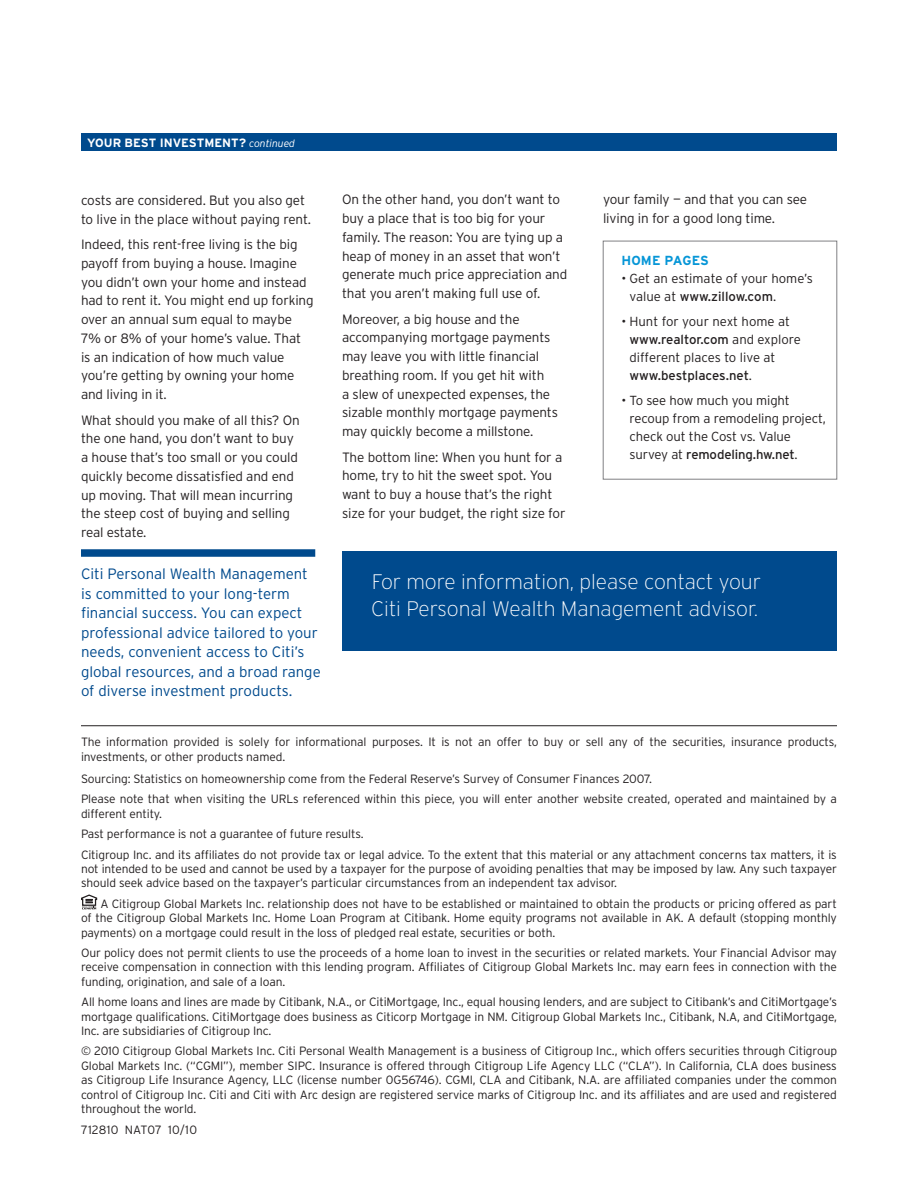
<style>
.page{position:relative;width:918px;height:1188px;background:#fff}
.page>*{position:absolute;margin:0;border:0;box-sizing:border-box;transform-origin:0 0}
.contact_reverse{font:200 21px/27px "Interstate";color:#fff}
.callout_w_blue_bar{font:300 15px/19.5px "Interstate";color:#004a8d}
.body_9_12_5{font:300 13.5px/18.8px "Interstate";letter-spacing:-.01em;color:#231f20}
.body_9_12_5-2{font:300 13.2px/18px "Interstate";letter-spacing:-.01em;color:#231f20}
.body_head{font:700 13.2px "Interstate";letter-spacing:.01em;color:#0696d7}
.ww_disclaimer{font:300 12px/14.4px "Interstate";letter-spacing:-.01em;color:#231f20;text-align:justify}
.first_disclaimer{font:300 12px/14.4px "Interstate";letter-spacing:-.01em;color:#231f20}
.t1{font:700 12px "Interstate";color:#fff}
.legal{font:300 12px "Interstate";letter-spacing:.015em;color:#231f20}
.s1{font-weight:300;font-style:italic;font-size:10.5px}
.s2{font-weight:400}
</style>
<div class="page">
<div style="left:81px;top:134px;width:756px;height:18px;background:#004a8d"></div>
<div style="left:342px;top:551px;width:495px;height:99px;background:#004a8d"></div>
<hr style="left:81px;top:725px;width:756px;height:1px;background:#231f20">
<svg style="left:81px;top:894px;width:16px;height:15px"></svg>
<div style="left:81px;top:549px;width:234px;height:8px;background:#004a8d"></div>
<div style="left:603px;top:241px;width:234px;height:238px;border:1px solid #808083"></div>
<p class="t1" style="left:87px;top:135px;width:210px">YOUR BEST INVESTMENT? <span class="s1">continued</span></p>
<p class="body_9_12_5" style="left:81px;top:191px;width:232px">costs are considered. But you also get to live in the place without paying rent.</p>
<p class="body_9_12_5" style="left:81px;top:235px;width:234px">Indeed, this rent-free living is the big payoff from buying a house. Imagine you didn’t own your home and instead had to rent it. You might end up forking over an annual sum equal to maybe 7% or 8% of your home’s value. That is an indication of how much value you’re getting by owning your home and living in it.</p>
<p class="body_9_12_5" style="left:81px;top:410px;width:220px">What should you make of all this? On the one hand, you don’t want to buy a house that’s too small or you could quickly become dissatisfied and end up moving. That will mean incurring the steep cost of buying and selling real estate.</p>
<p class="callout_w_blue_bar" style="left:81px;top:564px;width:241px">Citi Personal Wealth Management is committed to your long-term financial success. You can expect professional advice tailored to your needs, convenient access to Citi’s global resources, and a broad range of diverse investment products.</p>
<p class="body_9_12_5" style="left:342px;top:190px;width:227px">On the other hand, you don’t want to buy a place that is too big for your family. The reason: You are tying up a heap of money in an asset that won’t generate much price appreciation and that you aren’t making full use of.</p>
<p class="body_9_12_5" style="left:342px;top:309px;width:218px">Moreover, a big house and the accompanying mortgage payments may leave you with little financial breathing room. If you get hit with<br>a slew of unexpected expenses, the sizable monthly mortgage payments may quickly become a millstone.</p>
<p class="body_9_12_5" style="left:342px;top:447px;width:225px">The bottom line: When you hunt for a home, try to hit the sweet spot. You want to buy a house that’s the right size for your budget, the right size for</p>
<p class="body_9_12_5" style="left:603px;top:190px;width:206px">your family — and that you can see living in for a good long time.</p>
<p class="body_head" style="left:621px;top:253px;width:89px">HOME PAGES</p>
<p class="body_9_12_5-2" style="left:630px;top:270px;width:185px;text-indent:-8px">• Get an estimate of your home’s value at <span class="s2">www.zillow.com</span>.</p>
<p class="body_9_12_5-2" style="left:630px;top:312px;width:173px;text-indent:-8px">• Hunt for your next home at <span class="s2">www.realtor.com</span> and explore different places to live at <span class="s2">www.bestplaces.net</span>.</p>
<p class="body_9_12_5-2" style="left:630px;top:391px;width:198px;text-indent:-8px">• To see how much you might recoup from a remodeling project, check out the Cost vs. Value survey at <span class="s2">remodeling.hw.net</span>.</p>
<p class="contact_reverse" style="left:371px;top:568px;width:391px">For more information, please contact your<br>Citi Personal Wealth Management advisor.</p>
<p class="first_disclaimer" style="left:81px;top:735px;width:758px">The information provided is solely for informational purposes. It is not an offer to buy or sell any of the securities, insurance products, investments, or other products named.</p>
<p class="ww_disclaimer" style="left:81px;top:771px;width:573px">Sourcing: Statistics on homeownership come from the Federal Reserve’s Survey of Consumer Finances 2007.</p>
<p class="ww_disclaimer" style="left:81px;top:792px;width:758px">Please note that when visiting the URLs referenced within this piece, you will enter another website created, operated and maintained by a different entity.</p>
<p class="ww_disclaimer" style="left:81px;top:827px;width:284px">Past performance is not a guarantee of future results.</p>
<p class="ww_disclaimer" style="left:81px;top:847px;width:758px">Citigroup Inc. and its affiliates do not provide tax or legal advice. To the extent that this material or any attachment concerns tax matters, it is not intended to be used and cannot be used by a taxpayer for the purpose of avoiding penalties that may be imposed by law. Any such taxpayer should seek advice based on the taxpayer’s particular circumstances from an independent tax advisor.</p>
<p class="ww_disclaimer" style="left:81px;top:896px;width:757px;text-indent:19px">A Citigroup Global Markets Inc. relationship does not have to be established or maintained to obtain the products or pricing offered as part of the Citigroup Global Markets Inc. Home Loan Program at Citibank. Home equity programs not available in AK. A default (stopping monthly payments) on a mortgage could result in the loss of pledged real estate, securities or both.</p>
<p class="ww_disclaimer" style="left:81px;top:945px;width:757px">Our policy does not permit clients to use the proceeds of a home loan to invest in the securities or related markets. Your Financial Advisor may receive compensation in connection with this lending program. Affiliates of Citigroup Global Markets Inc. may earn fees in connection with the funding, origination, and sale of a loan.</p>
<p class="ww_disclaimer" style="left:81px;top:995px;width:758px">All home loans and lines are made by Citibank, N.A., or CitiMortgage, Inc., equal housing lenders, and are subject to Citibank’s and CitiMortgage’s mortgage qualifications. CitiMortgage does business as Citicorp Mortgage in NM. Citigroup Global Markets Inc., Citibank, N.A, and CitiMortgage, Inc. are subsidiaries of Citigroup Inc.</p>
<p class="ww_disclaimer" style="left:81px;top:1044px;width:758px">© 2010 Citigroup Global Markets Inc. Citi Personal Wealth Management is a business of Citigroup Inc., which offers securities through Citigroup Global Markets Inc. (“CGMI”), member SIPC. Insurance is offered through Citigroup Life Agency LLC (“CLA”). In California, CLA does business as Citigroup Life Insurance Agency, LLC (license number 0G56746). CGMI, CLA and Citibank, N.A. are affiliated companies under the common control of Citigroup Inc. Citi and Citi with Arc design are registered service marks of Citigroup Inc. and its affiliates and are used and registered throughout the world.</p>
<p class="legal" style="left:81px;top:1122px;width:118px">712810 NAT07 10/10</p>
</div>
